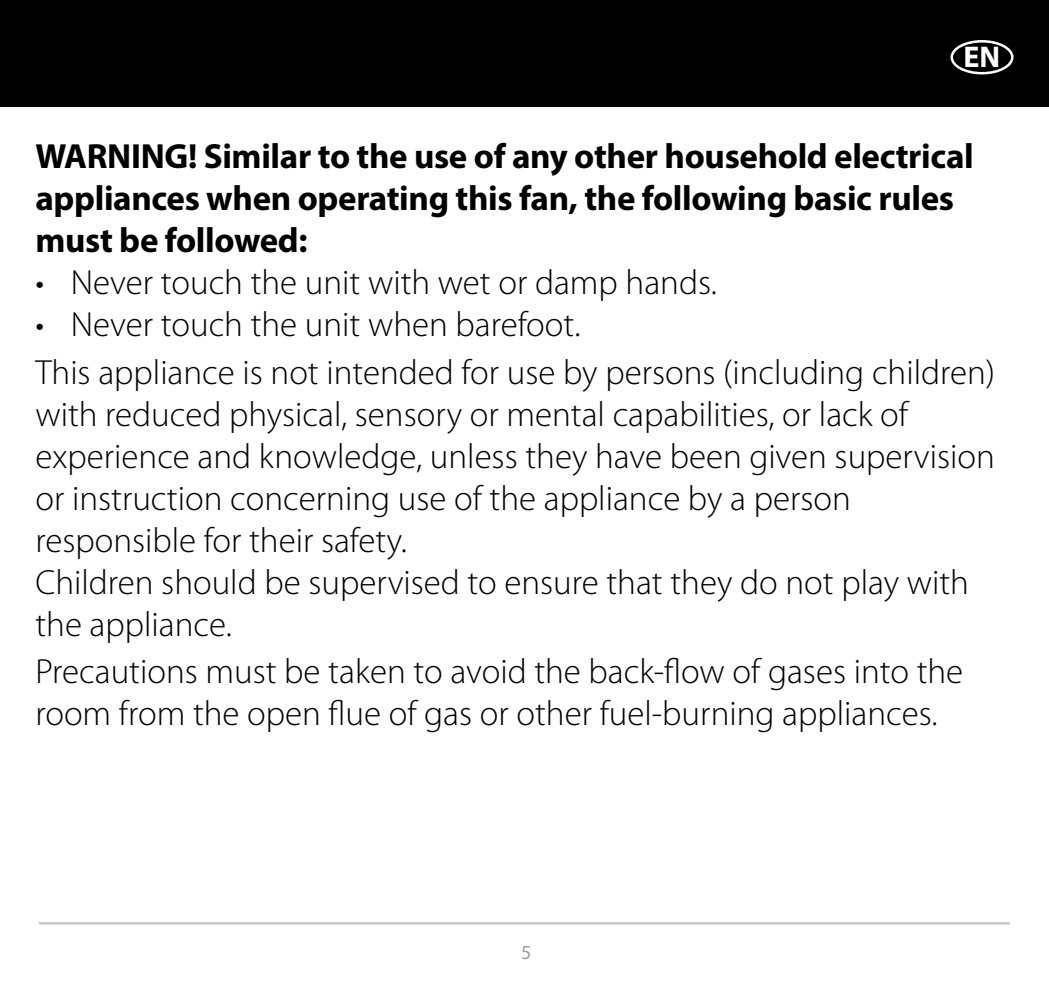
<style>
.page{position:relative;width:1049px;height:993px;background:#fff}
.page>*{position:absolute;margin:0;border:0;box-sizing:border-box;transform-origin:0 0}
.t1{font:300 35px/42px "Myriad Pro";color:#000}
.t2{font:700 35px/42px "Myriad Pro";letter-spacing:-.01em;color:#000}
.t3{font:700 30px "Myriad Pro";color:#fff}
.t4{font:20px "Myriad Pro";color:#9d9d9c}
</style>
<div class="page">
<hr style="left:39px;top:921px;width:971px;height:3px;background:#c6c6c6">
<div style="left:0;top:0;width:1049px;height:106px;background:#000"></div>
<div style="left:950px;top:40px;width:63px;height:34px;border:2px solid #fff;border-radius:50%"></div>
<p class="t3" style="left:963px;top:37px;width:38px">EN</p>
<p class="t2" style="left:35px;top:134px;width:940px">WARNING! Similar to the use of any other household electrical appliances when operating this fan, the following basic rules must be followed:</p>
<p class="t1" style="left:35px;top:262px;width:683px">• Never touch the unit with wet or damp hands.</p>
<p class="t1" style="left:35px;top:301px;width:961px;line-height:47.5px">• Never touch the unit when barefoot.<br>This appliance is not intended for use by persons (including children)</p>
<p class="t1" style="left:35px;top:393px;width:961px">with reduced physical, sensory or mental capabilities, or lack of experience and knowledge, unless they have been given supervision or instruction concerning use of the appliance by a person responsible for their safety.<br>Children should be supervised to ensure that they do not play with the appliance.</p>
<p class="t1" style="left:35px;top:651px;width:929px">Precautions must be taken to avoid the back-flow of gases into the room from the open flue of gas or other fuel-burning appliances.</p>
<p class="t4" style="left:521px;top:939px;width:12px">5</p>
</div>
